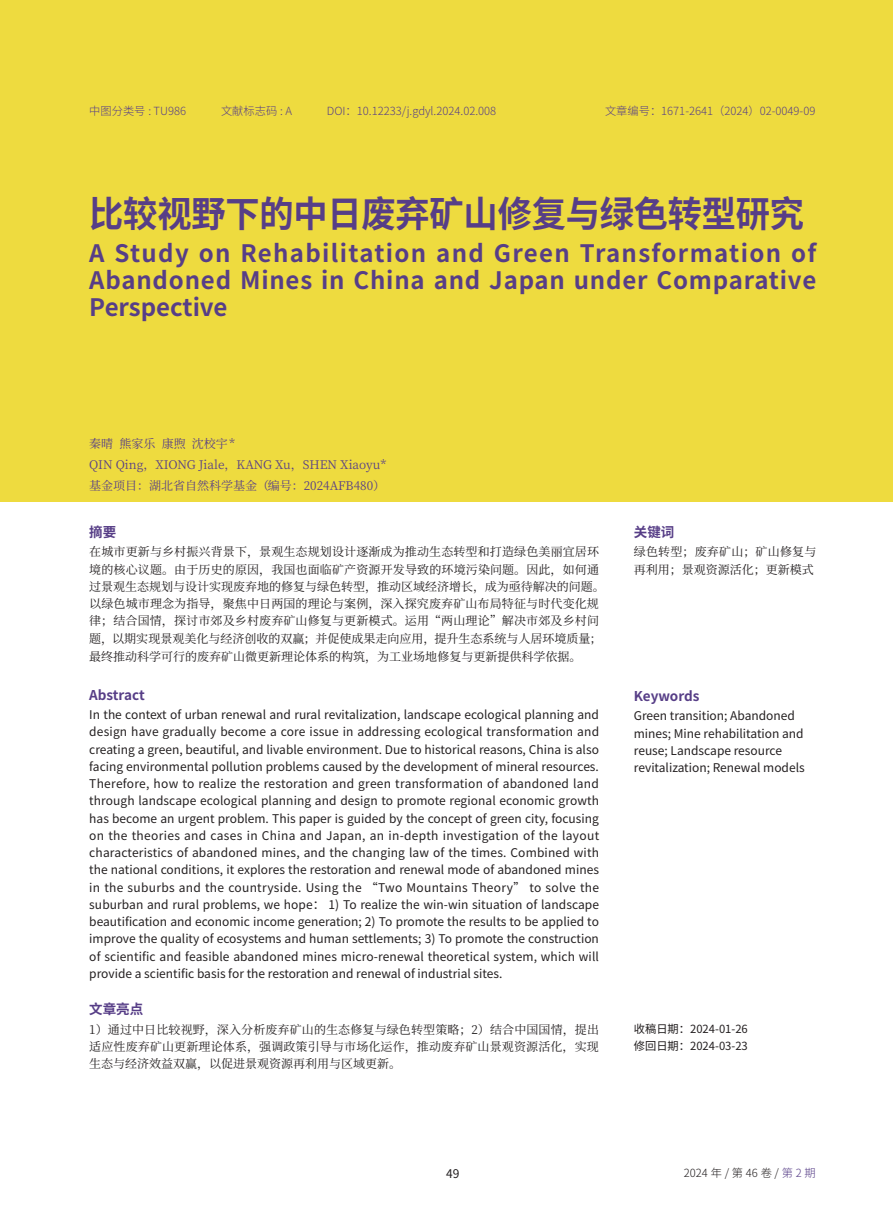
<style>
.page{position:relative;width:893px;height:1212px;background:#fff}
.page>*{position:absolute;margin:0;border:0;box-sizing:border-box;transform-origin:0 0}
.t1{font:700 36px "Source Han Sans SC";letter-spacing:-.005em;color:#573e87;scale:.95 1}
.t2{font:700 24px/27px "Source Han Sans SC";letter-spacing:.035em;color:#573e87;text-align:justify}
.t3{font:700 13.5px "Source Han Sans SC";color:#573e87}
.t4{font:12px/17.2px "Source Han Sans SC";color:#231f20;text-align:justify}
.t5{font:12px/17.4px "Source Han Serif CN";letter-spacing:.01em;color:#231f20}
.t6{font:12px/21px "Source Han Serif CN";color:#573e87}
.t7{font:300 11.25px "Source Han Sans SC";color:#573e87}
.t8{font:11.25px/17.2px "Source Han Sans SC";color:#231f20}
.t9{font:300 11.25px "Source Han Sans SC";letter-spacing:.25em;color:#231f20}
.s1{color:#573e87}
</style>
<div class="page">
<div style="left:0;top:0;width:893px;height:501px;background:#eedb3f"></div>
<p class="t7" style="left:89px;top:104px;width:98px">中图分类号 : TU986</p>
<p class="t7" style="left:221px;top:104px;width:72px">文献标志码 : A</p>
<p class="t7" style="left:327px;top:104px;width:171px">DOI：10.12233/j.gdyl.2024.02.008</p>
<p class="t7" style="left:605px;top:104px;width:212px">文章编号：1671-2641（2024）02-0049-09</p>
<h1 class="t1" style="left:89px;top:194px;width:754px">比较视野下的中日废弃矿山修复与绿色转型研究</h1>
<h2 class="t2" style="left:89px;top:240px;width:729px">A Study on Rehabilitation and Green Transformation of Abandoned Mines in China and Japan under Comparative Perspective</h2>
<p class="t6" style="left:89px;top:433px;width:299px">秦晴 熊家乐 康煦 沈校宇*<br>QIN Qing，XIONG Jiale，KANG Xu，SHEN Xiaoyu*基金项目：湖北省自然科学基金（编号：2024AFB480）</p>
<p class="t3" style="left:89px;top:524px;width:29px">摘要</p>
<p class="t5" style="left:89px;top:544px;width:517px">在城市更新与乡村振兴背景下，景观生态规划设计逐渐成为推动生态转型和打造绿色美丽宜居环境的核心议题。由于历史的原因，我国也面临矿产资源开发导致的环境污染问题。因此，如何通过景观生态规划与设计实现废弃地的修复与绿色转型，推动区域经济增长，成为亟待解决的问题。以绿色城市理念为指导，聚焦中日两国的理论与案例，深入探究废弃矿山布局特征与时代变化规律；结合国情，探讨市郊及乡村废弃矿山修复与更新模式。运用“两山理论”解决市郊及乡村问题，以期实现景观美化与经济创收的双赢；并促使成果走向应用，提升生态系统与人居环境质量；最终推动科学可行的废弃矿山微更新理论体系的构筑，为工业场地修复与更新提供科学依据。</p>
<p class="t3" style="left:89px;top:687px;width:57px">Abstract</p>
<p class="t4" style="left:89px;top:706px;width:511px">In the context of urban renewal and rural revitalization, landscape ecological planning and design have gradually become a core issue in addressing ecological transformation and creating a green, beautiful, and livable environment. Due to historical reasons, China is also facing environmental pollution problems caused by the development of mineral resources.<br>Therefore, how to realize the restoration and green transformation of abandoned land through landscape ecological planning and design to promote regional economic growth has become an urgent problem. This paper is guided by the concept of green city, focusing on the theories and cases in China and Japan, an in-depth investigation of the layout characteristics of abandoned mines, and the changing law of the times. Combined with the national conditions, it explores the restoration and renewal mode of abandoned mines in the suburbs and the countryside. Using the “Two Mountains Theory” to solve the suburban and rural problems, we hope： 1) To realize the win-win situation of landscape beautification and economic income generation; 2) To promote the results to be applied to improve the quality of ecosystems and human settlements; 3) To promote the construction of scientific and feasible abandoned mines micro-renewal theoretical system, which will provide a scientific basis for the restoration and renewal of industrial sites.</p>
<p class="t3" style="left:89px;top:1001px;width:56px">文章亮点</p>
<p class="t5" style="left:89px;top:1021px;width:511px;text-align:justify">1）通过中日比较视野，深入分析废弃矿山的生态修复与绿色转型策略；2）结合中国国情，提出适应性废弃矿山更新理论体系，强调政策引导与市场化运作，推动废弃矿山景观资源活化，实现生态与经济效益双赢，以促进景观资源再利用与区域更新。</p>
<p class="t3" style="left:634px;top:524px;width:42px">关键词</p>
<p class="t5" style="left:634px;top:544px;width:184px">绿色转型；废弃矿山；矿山修复与再利用；景观资源活化；更新模式</p>
<p class="t3" style="left:634px;top:688px;width:67px">Keywords</p>
<p class="t4" style="left:634px;top:708px;width:172px;text-align:left">Green transition; Abandoned mines; Mine rehabilitation and reuse; Landscape resource revitalization; Renewal models</p>
<p class="t8" style="left:634px;top:1020px;width:116px">收稿日期：2024-01-26修回日期：2024-03-23</p>
<p class="t4" style="left:446px;top:1165px;width:15px">49</p>
<p class="t9" style="left:684px;top:1167px;width:133px">2024年/ 第46卷 /<span class="s1">第2期</span></p>
</div>
